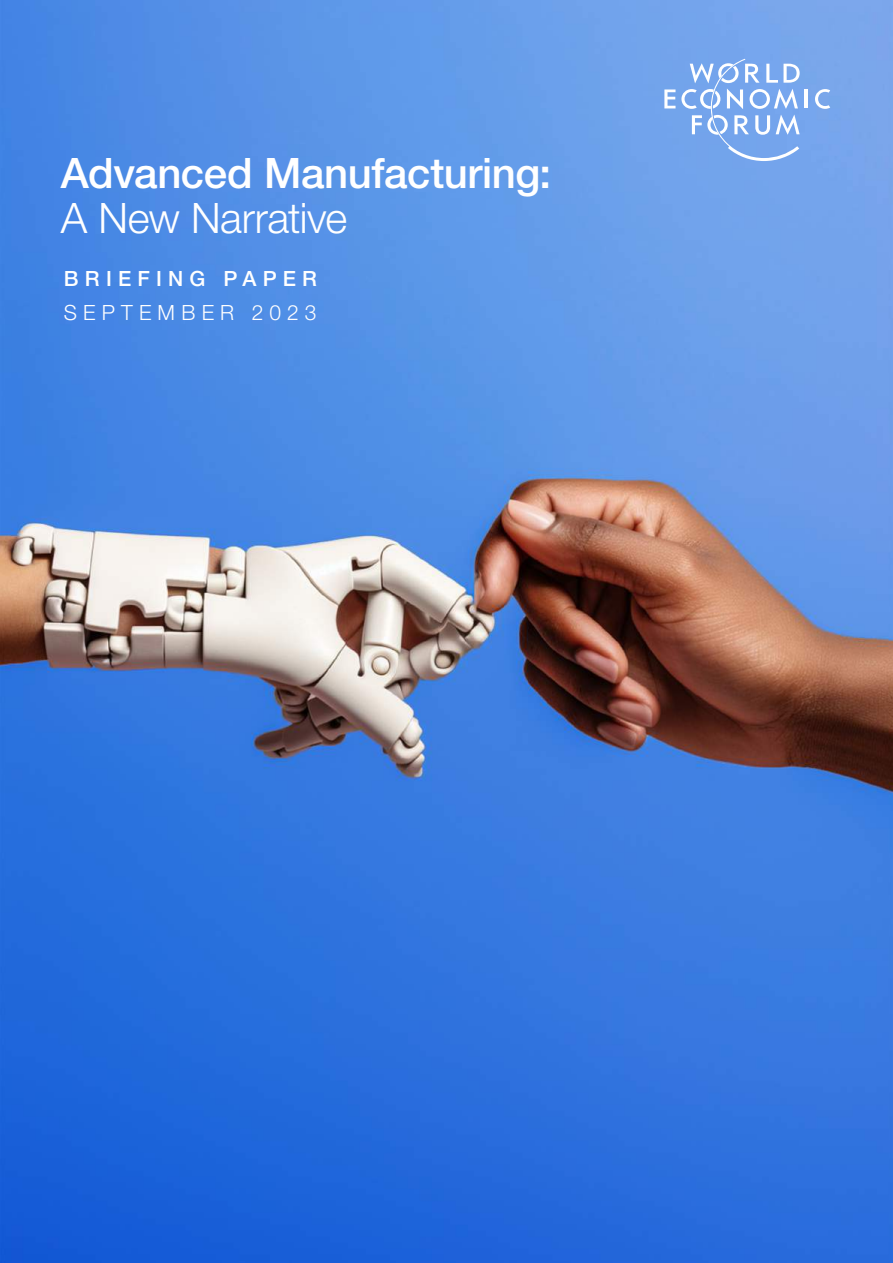
<style>
.page{position:relative;width:893px;height:1263px;background:#fff}
.page>*{position:absolute;margin:0;border:0;box-sizing:border-box;transform-origin:0 0}
.t1{font:500 42px "Helvetica Neue LT Pro";letter-spacing:-.01em;color:#fff}
.t2{font:300 42px "Helvetica Neue LT Pro";letter-spacing:-.015em;color:#fff}
.t3{font:500 21px "Helvetica Neue LT Pro";letter-spacing:.3em;color:#fff}
.t4{font:300 21px "Helvetica Neue LT Pro";letter-spacing:.29em;color:#fff}
</style>
<div class="page">
<img style="left:0;top:0;width:893px;height:1263px">
<svg style="left:664px;top:89px;width:11px;height:19px"></svg>
<hr style="left:805px;top:89px;width:3px;height:19px;background:#fff">
<svg style="left:815px;top:89px;width:15px;height:20px"></svg>
<svg style="left:681px;top:59px;width:119px;height:102px;background:#8fb6ef"></svg>
<p class="t1" style="left:61px;top:148px;width:492px">Advanced Manufacturing:</p>
<p class="t2" style="left:61px;top:192px;width:288px">A New Narrative</p>
<p class="t3" style="left:64px;top:266px;width:255px">BRIEFING PAPER</p>
<p class="t4" style="left:64px;top:300px;width:254px">SEPTEMBER 2023</p>
</div>
